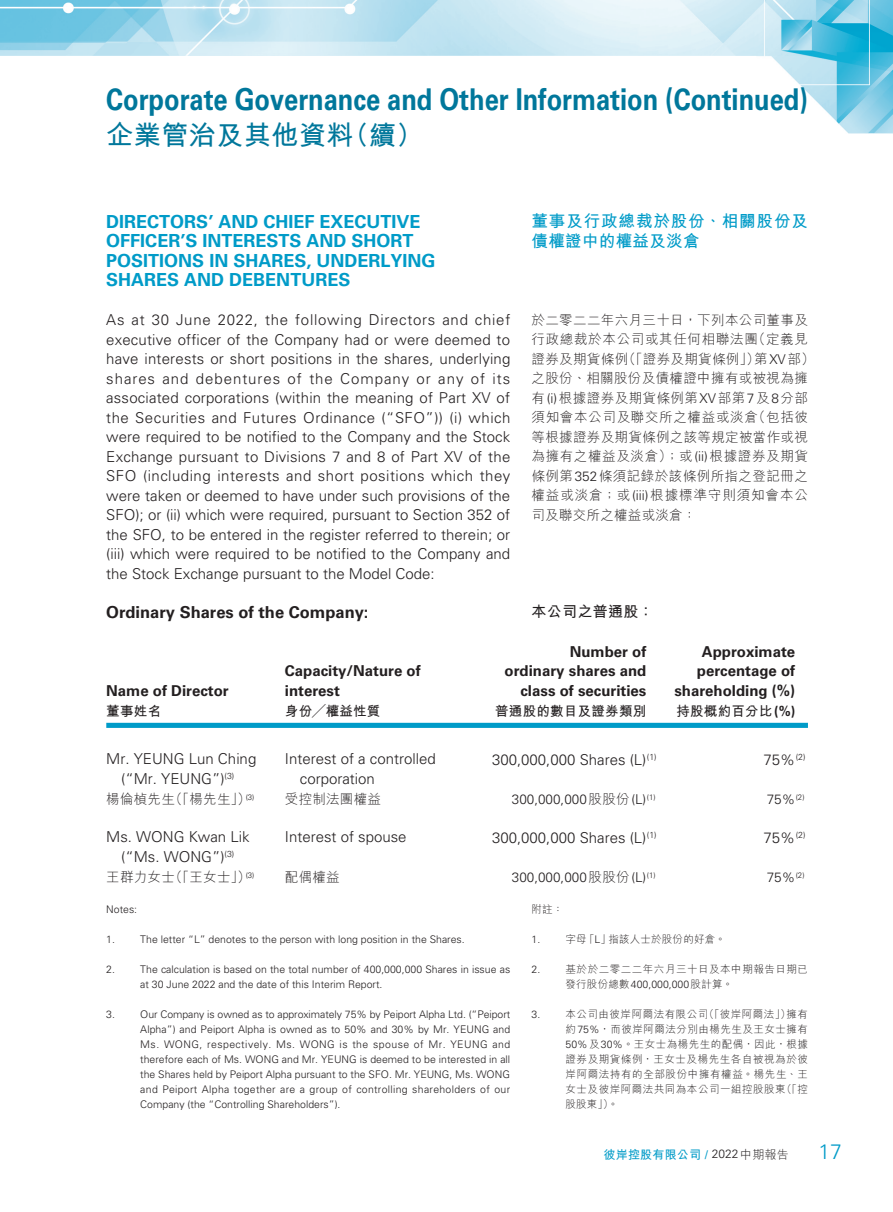
<style>
.page{position:relative;width:893px;height:1212px;background:#fff}
.page>*{position:absolute;margin:0;border:0;box-sizing:border-box;transform-origin:0 0}
.t1{font:700 30px "Univers LT Std";color:#00779b;scale:.85 1}
.t2{font:700 27px "M Hei HK";letter-spacing:.02em;color:#00779b}
.t3{font:300 21px "Univers LT Std";color:#009bc8}
._01_H1_E{font:700 18px/19.5px "Univers LT Std";color:#009bc8}
._02_H2_E{font:700 16.5px "Univers LT Std";color:#231f20}
._001_H1_C{font:700 16.5px/19.5px "M Hei HK";letter-spacing:.055em;color:#009bc8}
._00_txt_E{font:300 15px/19.5px "Univers LT Std";color:#231f20;text-align:justify}
._50_Table_txt{font:300 15px "Univers LT Std";color:#231f20}
._50_Table_txt-2{font:700 15px/19.5px "Univers LT Std";color:#231f20}
._002_H2_C{font:700 15px "M Hei HK";letter-spacing:.02em;color:#231f20}
._000_txt_C{font:300 13.5px/19.5px "M Hei HK";letter-spacing:.035em;color:#231f20}
._50_Table_txt-3{font:300 13.5px "Univers LT Std";color:#231f20}
._50_Table_txt-4{font:300 13.5px "M Hei HK";letter-spacing:.02em;color:#231f20}
._50_Table_txt-5{font:700 13.5px "M Hei HK";letter-spacing:.02em;color:#231f20}
.t4{font:700 12px "M Hei HK";letter-spacing:.02em;color:#009bc8}
._06_Notes_E{font:300 10.5px/15px "Univers LT Std";color:#231f20}
._006_Notes_C{font:300 10.5px/15px "M Hei HK";letter-spacing:.05em;color:#231f20}
._006_Notes_C-2{font:300 10.5px "M Hei HK";letter-spacing:.02em;color:#231f20}
._006_Notes_C-3{font:300 10.5px "Univers LT Std";color:#231f20}
.s1{font-family:"Univers LT Std"}
.s2{font-family:"M Hei HK"}
.s3{font-family:"Univers LT Std";font-weight:300;color:#231f20}
.s4{font-weight:300;color:#231f20}
</style>
<div class="page">
<img style="left:0;top:0;width:893px;height:723px">
<svg style="left:106px;top:723px;width:702px;height:5px;background:#049cc8"></svg>
<p class="t1" style="left:106px;top:82px;width:827px">Corporate Governance and Other Information (Continued)</p>
<p class="t2" style="left:106px;top:116px;width:318px">企業管治及其他資料（續）</p>
<p class="_01_H1_E" style="left:106px;top:212px;width:331px">DIRECTORS’ AND CHIEF EXECUTIVE<br>OFFICER’S INTERESTS AND SHORT<br>POSITIONS IN SHARES, UNDERLYING<br>SHARES AND DEBENTURES</p>
<p class="_00_txt_E" style="left:106px;top:310px;width:406px">As at 30 June 2022, the following Directors and chief executive officer of the Company had or were deemed to have interests or short positions in the shares, underlying shares and debentures of the Company or any of its associated corporations (within the meaning of Part XV of the Securities and Futures Ordinance (“SFO”)) (i) which were required to be notified to the Company and the Stock Exchange pursuant to Divisions 7 and 8 of Part XV of the SFO (including interests and short positions which they were taken or deemed to have under such provisions of the SFO); or (ii) which were required, pursuant to Section 352 of the SFO, to be entered in the register referred to therein; or (iii) which were required to be notified to the Company and the Stock Exchange pursuant to the Model Code:</p>
<p class="_02_H2_E" style="left:106px;top:602px;width:264px">Ordinary Shares of the Company:</p>
<p class="_001_H1_C" style="left:531px;top:210px;width:278px">董事及行政總裁於股份、相關股份及債權證中的權益及淡倉</p>
<p class="_000_txt_C" style="left:531px;top:310px;width:285px">於二零二二年六月三十日，下列本公司董事及行政總裁於本公司或其任何相聯法團（定義見證券及期貨條例（「證券及期貨條例」）第<span class="s1">XV</span>部）之股份、相關股份及債權證中擁有或被視為擁有<span class="s1">(i)</span>根據證券及期貨條例第<span class="s1">XV</span>部第<span class="s1">7</span>及<span class="s1">8</span>分部須知會本公司及聯交所之權益或淡倉（包括彼等根據證券及期貨條例之該等規定被當作或視為擁有之權益及淡倉）；或<span class="s1">(ii)</span>根據證券及期貨條例第<span class="s1">352</span>條須記錄於該條例所指之登記冊之權益或淡倉；或<span class="s1">(iii)</span>根據標準守則須知會本公司及聯交所之權益或淡倉：</p>
<p class="_002_H2_C" style="left:531px;top:601px;width:123px">本公司之普通股：</p>
<p class="_50_Table_txt-2" style="left:106px;top:681px;width:124px">Name of Director</p>
<p class="_50_Table_txt-2" style="left:285px;top:661px;width:137px">Capacity/Nature of interest</p>
<p class="_50_Table_txt-2" style="left:570px;top:642px;width:78px">Number of</p>
<p class="_50_Table_txt-2" style="left:505px;top:661px;width:143px">ordinary shares and</p>
<p class="_50_Table_txt-2" style="left:520px;top:681px;width:127px">class of securities</p>
<p class="_50_Table_txt-2" style="left:702px;top:642px;width:95px">Approximate</p>
<p class="_50_Table_txt-2" style="left:697px;top:661px;width:100px">percentage of</p>
<p class="_50_Table_txt-2" style="left:674px;top:681px;width:122px">shareholding (%)</p>
<p class="_50_Table_txt-5" style="left:106px;top:701px;width:56px">董事姓名</p>
<p class="_50_Table_txt-5" style="left:285px;top:701px;width:97px">身份╱權益性質</p>
<p class="_50_Table_txt-5" style="left:495px;top:701px;width:153px">普通股的數目及證券類別</p>
<p class="_50_Table_txt-5" style="left:676px;top:701px;width:120px">持股概約百分比<span class="s1">(%)</span></p>
<p class="_50_Table_txt" style="left:106px;top:750px;width:152px">Mr. YEUNG Lun Ching</p>
<p class="_50_Table_txt" style="left:121px;top:769px;width:115px">(“Mr. YEUNG”)<sup>(3)</sup></p>
<p class="_50_Table_txt" style="left:285px;top:750px;width:152px">Interest of a controlled</p>
<p class="_50_Table_txt" style="left:300px;top:769px;width:77px">corporation</p>
<p class="_50_Table_txt" style="left:492px;top:751px;width:166px">300,000,000 Shares (L)<sup>(1)</sup></p>
<p class="_50_Table_txt" style="left:763px;top:751px;width:44px">75%<sup>(2)</sup></p>
<p class="_50_Table_txt-4" style="left:106px;top:792px;width:150px">楊倫楨先生（「楊先生」）<sup>(3)</sup></p>
<p class="_50_Table_txt-4" style="left:285px;top:792px;width:98px">受控制法團權益</p>
<p class="_50_Table_txt-3" style="left:512px;top:791px;width:145px">300,000,000<span class="s2">股股份</span>(L)<sup>(1)</sup></p>
<p class="_50_Table_txt-3" style="left:767px;top:791px;width:39px">75%<sup>(2)</sup></p>
<p class="_50_Table_txt" style="left:106px;top:828px;width:145px">Ms. WONG Kwan Lik</p>
<p class="_50_Table_txt" style="left:121px;top:847px;width:115px">(“Ms. WONG”)<sup>(3)</sup></p>
<p class="_50_Table_txt" style="left:285px;top:828px;width:123px">Interest of spouse</p>
<p class="_50_Table_txt" style="left:492px;top:829px;width:166px">300,000,000 Shares (L)<sup>(1)</sup></p>
<p class="_50_Table_txt" style="left:763px;top:829px;width:44px">75%<sup>(2)</sup></p>
<p class="_50_Table_txt-4" style="left:106px;top:870px;width:150px">王群力女士（「王女士」）<sup>(3)</sup></p>
<p class="_50_Table_txt-4" style="left:285px;top:870px;width:56px">配偶權益</p>
<p class="_50_Table_txt-3" style="left:512px;top:869px;width:145px">300,000,000<span class="s2">股股份</span>(L)<sup>(1)</sup></p>
<p class="_50_Table_txt-3" style="left:767px;top:869px;width:39px">75%<sup>(2)</sup></p>
<p class="_06_Notes_E" style="left:106px;top:902px;width:32px">Notes:</p>
<p class="_06_Notes_E" style="left:106px;top:932px;width:10px">1.</p>
<p class="_06_Notes_E" style="left:140px;top:932px;width:326px">The letter “L” denotes to the person with long position in the Shares.</p>
<p class="_06_Notes_E" style="left:106px;top:962px;width:10px">2.</p>
<p class="_06_Notes_E" style="left:140px;top:962px;width:371px">The calculation is based on the total number of 400,000,000 Shares in issue as at 30 June 2022 and the date of this Interim Report.</p>
<p class="_06_Notes_E" style="left:106px;top:1007px;width:10px">3.</p>
<p class="_06_Notes_E" style="left:140px;top:1007px;width:371px;text-align:justify">Our Company is owned as to approximately 75% by Peiport Alpha Ltd. (“Peiport Alpha”) and Peiport Alpha is owned as to 50% and 30% by Mr. YEUNG and Ms. WONG, respectively. Ms. WONG is the spouse of Mr. YEUNG and therefore each of Ms. WONG and Mr. YEUNG is deemed to be interested in all the Shares held by Peiport Alpha pursuant to the SFO. Mr. YEUNG, Ms. WONG and Peiport Alpha together are a group of controlling shareholders of our Company (the “Controlling Shareholders”).</p>
<p class="_006_Notes_C" style="left:531px;top:901px;width:33px">附註：</p>
<p class="_006_Notes_C-3" style="left:531px;top:933px;width:10px">1.</p>
<p class="_006_Notes_C-2" style="left:566px;top:934px;width:162px">字母「<span class="s1">L</span>」指該人士於股份的好倉。</p>
<p class="_006_Notes_C-3" style="left:531px;top:963px;width:10px">2.</p>
<p class="_006_Notes_C" style="left:565px;top:961px;width:244px">基於於二零二二年六月三十日及本中期報告日期已發行股份總數<span class="s1">400,000,000</span>股計算。</p>
<p class="_006_Notes_C-3" style="left:531px;top:1008px;width:10px">3.</p>
<p class="_006_Notes_C" style="left:565px;top:1006px;width:244px;text-align:justify">本公司由彼岸阿爾法有限公司（「彼岸阿爾法」）擁有約<span class="s1">75%</span>，而彼岸阿爾法分別由楊先生及王女士擁有<span class="s1">50%</span>及<span class="s1">30%</span>。王女士為楊先生的配偶，因此，根據證券及期貨條例，王女士及楊先生各自被視為於彼岸阿爾法持有的全部股份中擁有權益。楊先生、王女士及彼岸阿爾法共同為本公司一組控股股東（「控股股東」）。</p>
<p class="t4" style="left:603px;top:1146px;width:187px">彼岸控股有限公司 / <span class="s3">2022</span><span class="s4">中期報告</span></p>
<p class="t3" style="left:819px;top:1138px;width:25px">17</p>
</div>
